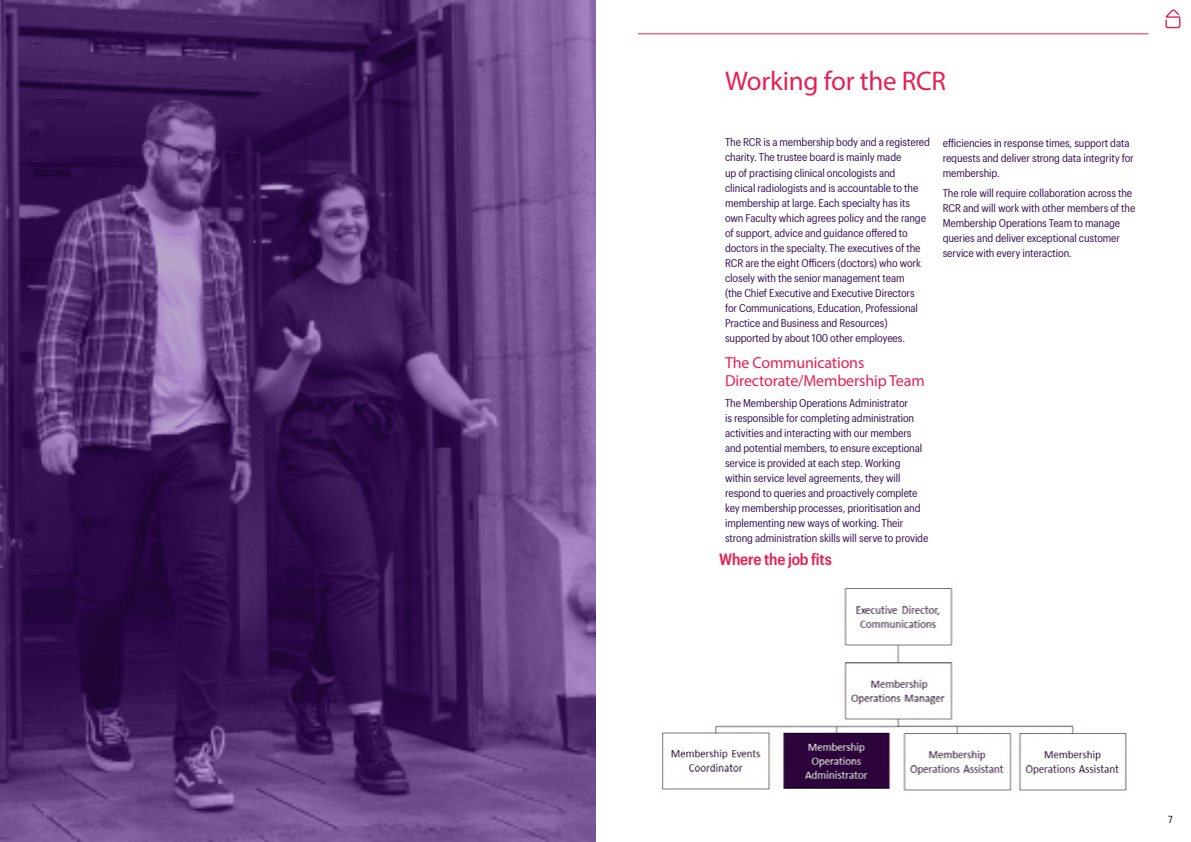
<style>
.page{position:relative;width:1191px;height:842px;background:#fff}
.page>*{position:absolute;margin:0;border:0;box-sizing:border-box;transform-origin:0 0}
.t1{font:27px "Myriad Pro";letter-spacing:-.01em;color:#e62154}
.t2{font:16px/18px "Myriad Pro";letter-spacing:-.01em;color:#e62154}
.t3{font:600 16px "Graphik Compact";letter-spacing:-.01em;color:#e62154}
.t4{font:11px/15px "Graphik Compact";letter-spacing:-.01em;color:#361353}
.t5{font:10px "Graphik Compact";color:#000}
</style>
<div class="page">
<hr style="left:638px;top:33px;width:510px;height:1px;background:#e62154">
<img style="left:0;top:0;width:595px;height:842px">
<svg style="left:1165px;top:9px;width:16px;height:20px"></svg>
<img style="left:662px;top:588px;width:465px;height:203px">
<h1 class="t1" style="left:725px;top:64px;width:222px">Working for the RCR</h1>
<p class="t4" style="left:725px;top:134px;width:206px">The RCR is a membership body and a registered charity. The trustee board is mainly made<br>up of practising clinical oncologists and<br>clinical radiologists and is accountable to the membership at large. Each specialty has its own Faculty which agrees policy and the range of support, advice and guidance offered to doctors in the specialty. The executives of the RCR are the eight Officers (doctors) who work closely with the senior management team<br>(the Chief Executive and Executive Directors<br>for Communications, Education, Professional Practice and Business and Resources) supported by about 100 other employees.</p>
<h2 class="t2" style="left:725px;top:353px;width:201px">The Communications<br>Directorate/Membership Team</h2>
<p class="t4" style="left:725px;top:394px;width:205px">The Membership Operations Administrator<br>is responsible for completing administration activities and interacting with our members and potential members, to ensure exceptional service is provided at each step. Working within service level agreements, they will respond to queries and proactively complete key membership processes, prioritisation and implementing new ways of working. Their strong administration skills will serve to provide</p>
<h2 class="t3" style="left:719px;top:547px;width:114px">Where the job fits</h2>
<p class="t4" style="left:942px;top:134px;width:193px">efficiencies in response times, support data requests and deliver strong data integrity for membership.</p>
<p class="t4" style="left:942px;top:185px;width:194px">The role will require collaboration across the RCR and will work with other members of the Membership Operations Team to manage queries and deliver exceptional customer service with every interaction.</p>
<p class="t5" style="left:1168px;top:812px;width:6px">7</p>
</div>
